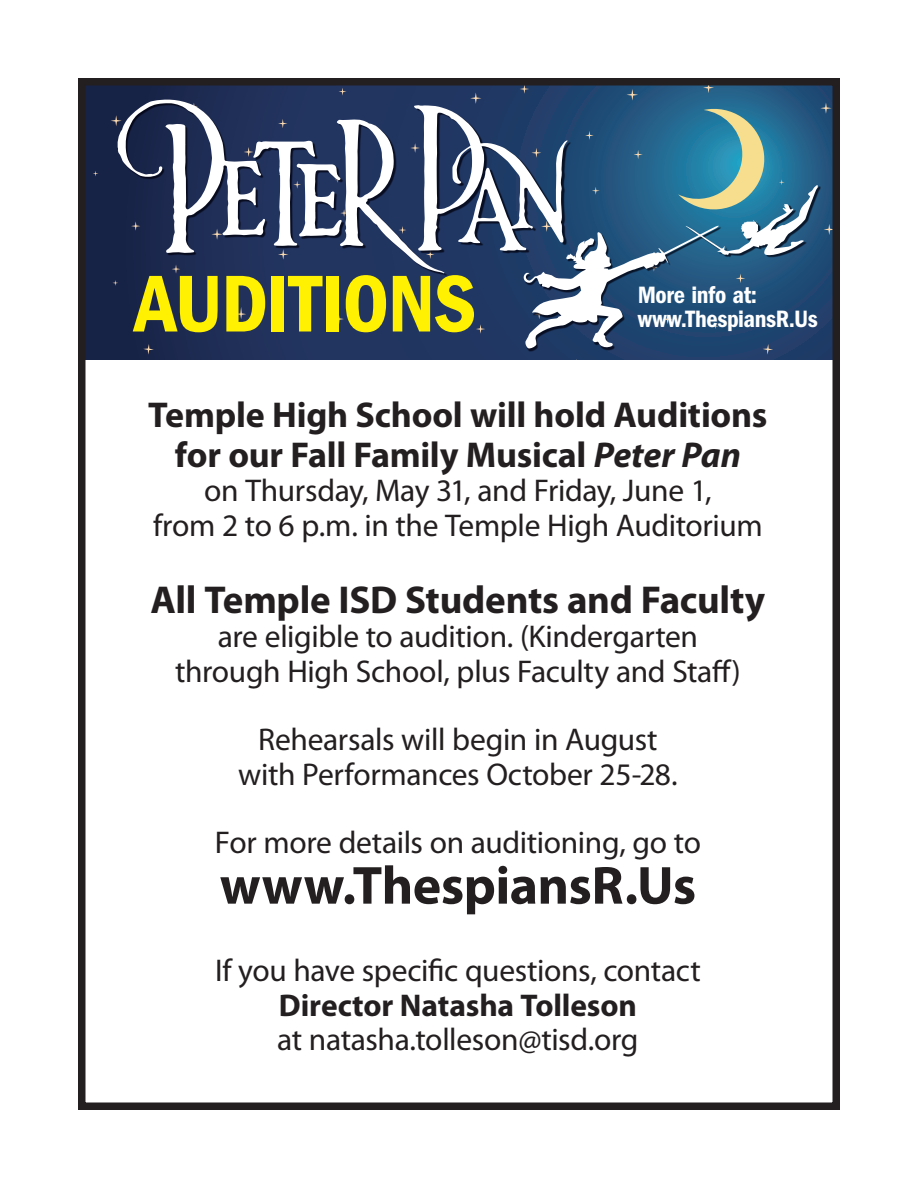
<style>
.page{position:relative;width:918px;height:1188px;background:#fff}
.page>*{position:absolute;margin:0;border:0;box-sizing:border-box;transform-origin:0 0}
.t1{font:83.4px "ITC Franklin Gothic Std Dm Cd";letter-spacing:-.015em;color:#fff101}
.t2{font:700 54px "Myriad Pro";letter-spacing:-.01em;color:#231f20}
.t3{font:700 39px "Myriad Pro";letter-spacing:-.01em;color:#231f20}
.t4{font:700 36px/39.6px "Myriad Pro";letter-spacing:-.005em;color:#231f20;text-align:center}
.t5{font:31.5px/34.7px "Myriad Pro";letter-spacing:-.01em;color:#231f20;text-align:center}
.t6{font:700 31.5px "Myriad Pro";letter-spacing:-.005em;color:#231f20}
.t7{font:24.45px "ITC Franklin Gothic Std Dm Cd";letter-spacing:-.015em;color:#fff}
.s1{font-style:italic}
</style>
<div class="page">
<svg style="left:87px;top:87px;width:744px;height:273px;background:#1f3c66"></svg>
<svg style="left:678px;top:106px;width:89px;height:79px;background:#5496a0"></svg>
<svg style="left:143px;top:344px;width:11px;height:11px"></svg>
<svg style="left:236px;top:307px;width:10px;height:12px"></svg>
<svg style="left:112px;top:280px;width:6px;height:6px"></svg>
<svg style="left:334px;top:314px;width:10px;height:12px"></svg>
<svg style="left:476px;top:324px;width:9px;height:10px"></svg>
<svg style="left:627px;top:89px;width:11px;height:12px"></svg>
<svg style="left:585px;top:131px;width:9px;height:9px"></svg>
<svg style="left:763px;top:351px;width:10px;height:4px"></svg>
<svg style="left:634px;top:150px;width:9px;height:9px"></svg>
<svg style="left:820px;top:103px;width:11px;height:11px"></svg>
<svg style="left:824px;top:224px;width:7px;height:11px"></svg>
<svg style="left:779px;top:179px;width:6px;height:6px"></svg>
<svg style="left:703px;top:87px;width:11px;height:6px"></svg>
<svg style="left:93px;top:171px;width:5px;height:5px"></svg>
<svg style="left:111px;top:87px;width:457px;height:187px"></svg>
<div style="left:525px;top:186px;width:296px;height:165px;background:#00000d;opacity:.75"></div>
<svg style="left:523px;top:185px;width:295px;height:164px;background:#476e8e"></svg>
<div style="left:78px;top:78px;width:762px;height:1032px;border:8px solid #231f20"></div>
<h1 class="t1" style="left:134px;top:256px;width:343px">AUDITIONS</h1>
<p class="t7" style="left:638px;top:281px;width:121px">More info at:</p>
<p class="t7" style="left:638px;top:305px;width:182px">www.ThespiansR.Us</p>
<p class="t4" style="left:148px;top:394px;width:621px">Temple High School will hold Auditions for our Fall Family Musical <span class="s1">Peter Pan</span></p>
<p class="t5" style="left:153px;top:473px;width:611px">on Thursday, May 31, and Friday, June 1,<br>from 2 to 6 p.m. in the Temple High Auditorium</p>
<p class="t3" style="left:150px;top:574px;width:616px">All Temple ISD Students and Faculty</p>
<p class="t5" style="left:175px;top:619px;width:567px">are eligible to audition. (Kindergarten through High School, plus Faculty and Staff)</p>
<p class="t5" style="left:238px;top:722px;width:441px">Rehearsals will begin in August with Performances October 25-28.</p>
<p class="t5" style="left:215px;top:825px;width:488px">For more details on auditioning, go to</p>
<h2 class="t2" style="left:220px;top:850px;width:478px">www.ThespiansR.Us</h2>
<p class="t5" style="left:215px;top:953px;width:487px">If you have specific questions, contact</p>
<p class="t6" style="left:279px;top:985px;width:359px">Director Natasha Tolleson</p>
<p class="t5" style="left:277px;top:1022px;width:363px">at natasha.tolleson@tisd.org</p>
</div>
